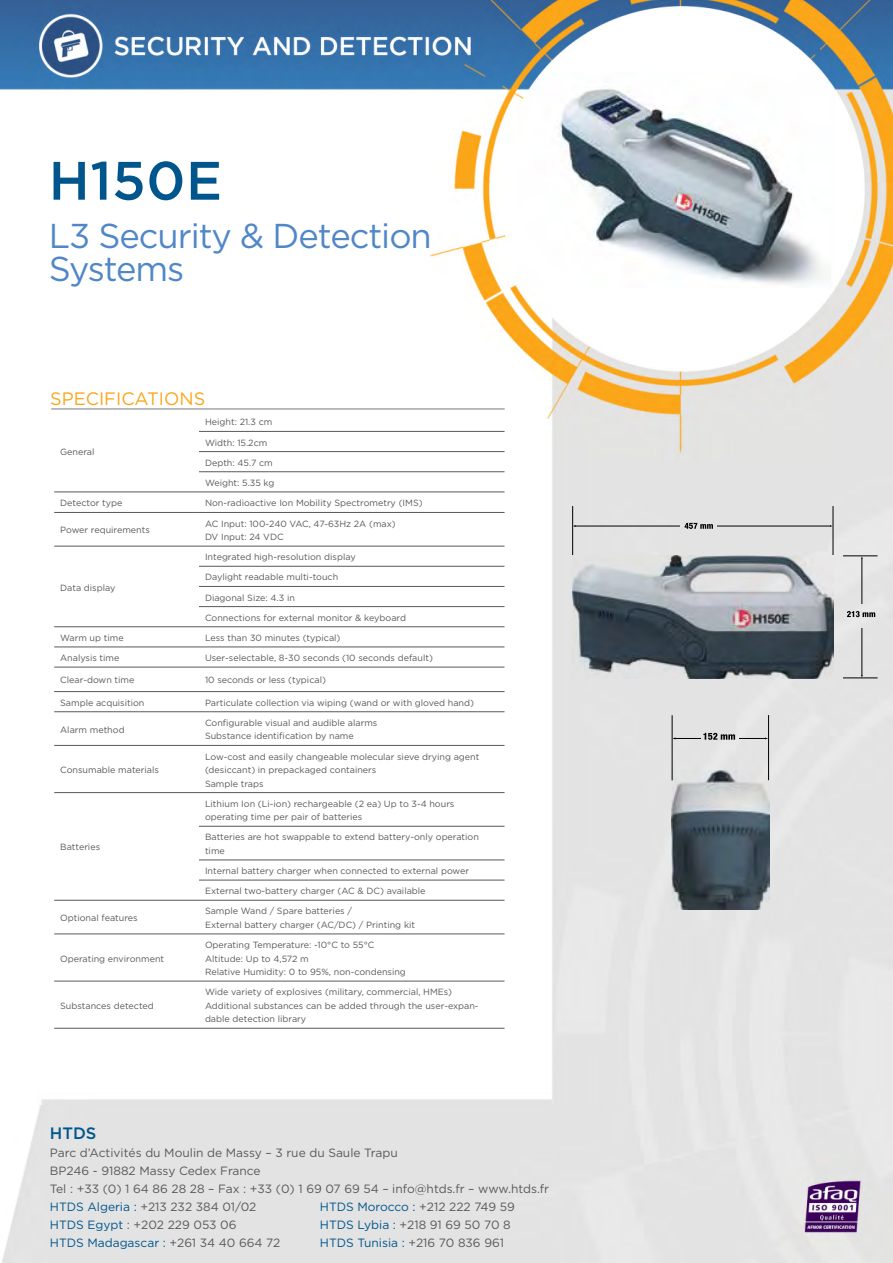
<style>
.page{position:relative;width:893px;height:1263px;background:#fff}
.page>*{position:absolute;margin:0;border:0;box-sizing:border-box;transform-origin:0 0}
.t1{font:500 54px "Gotham";letter-spacing:.01em;color:#00568c}
.t2{font:34.5px/33px "Gotham";letter-spacing:-.03em;color:#5087c7}
.t3{font:18px "Gotham";color:#faa61a}
.t4{font:500 16.5px "Gotham";color:#00568c}
.t5{font:12px "Gotham";color:#58595b}
.t6{font:12px "Gotham";color:#00568c}
.t7{font:9px/13.5px "Gotham";color:#58595b}
.s1{color:#58595b}
.s2{color:#00568c}
</style>
<div class="page">
<img style="left:0;top:0;width:893px;height:1263px">
<div style="left:508px;top:9px;width:349px;height:359px;background:#fff;border-radius:50%"></div>
<hr style="left:51px;top:408px;width:454px;height:2px;background:#a5a7aa">
<hr style="left:199px;top:431px;width:305px;height:1px;background:#58595b">
<hr style="left:199px;top:451px;width:305px;height:1px;background:#58595b">
<hr style="left:199px;top:471px;width:305px;height:1px;background:#58595b">
<hr style="left:54px;top:492px;width:145px;height:1px;background:#58595b">
<hr style="left:199px;top:492px;width:305px;height:1px;background:#58595b">
<hr style="left:54px;top:512px;width:145px;height:1px;background:#58595b">
<hr style="left:199px;top:512px;width:305px;height:1px;background:#58595b">
<hr style="left:54px;top:546px;width:145px;height:1px;background:#58595b">
<hr style="left:199px;top:546px;width:305px;height:1px;background:#58595b">
<hr style="left:199px;top:566px;width:305px;height:1px;background:#58595b">
<hr style="left:199px;top:586px;width:305px;height:1px;background:#58595b">
<hr style="left:199px;top:606px;width:305px;height:1px;background:#58595b">
<hr style="left:54px;top:626px;width:145px;height:1px;background:#58595b">
<hr style="left:199px;top:626px;width:305px;height:1px;background:#58595b">
<hr style="left:54px;top:647px;width:145px;height:1px;background:#58595b">
<hr style="left:199px;top:647px;width:305px;height:1px;background:#58595b">
<hr style="left:54px;top:667px;width:145px;height:1px;background:#58595b">
<hr style="left:199px;top:667px;width:305px;height:1px;background:#58595b">
<hr style="left:54px;top:691px;width:145px;height:1px;background:#58595b">
<hr style="left:199px;top:691px;width:305px;height:1px;background:#58595b">
<hr style="left:54px;top:711px;width:145px;height:1px;background:#58595b">
<hr style="left:199px;top:711px;width:305px;height:1px;background:#58595b">
<hr style="left:54px;top:745px;width:145px;height:1px;background:#58595b">
<hr style="left:199px;top:745px;width:305px;height:1px;background:#58595b">
<hr style="left:54px;top:792px;width:145px;height:1px;background:#58595b">
<hr style="left:199px;top:792px;width:305px;height:1px;background:#58595b">
<hr style="left:199px;top:826px;width:305px;height:1px;background:#58595b">
<hr style="left:199px;top:860px;width:305px;height:1px;background:#58595b">
<hr style="left:199px;top:880px;width:305px;height:1px;background:#58595b">
<hr style="left:54px;top:900px;width:145px;height:1px;background:#58595b">
<hr style="left:199px;top:900px;width:305px;height:1px;background:#58595b">
<hr style="left:54px;top:934px;width:145px;height:1px;background:#58595b">
<hr style="left:199px;top:934px;width:305px;height:1px;background:#58595b">
<hr style="left:54px;top:981px;width:145px;height:1px;background:#58595b">
<hr style="left:199px;top:981px;width:305px;height:1px;background:#58595b">
<hr style="left:54px;top:1028px;width:145px;height:1px;background:#58595b">
<hr style="left:199px;top:1028px;width:305px;height:1px;background:#58595b">
<img style="left:519px;top:72px;width:316px;height:215px">
<img style="left:672px;top:771px;width:98px;height:139px">
<hr style="left:674px;top:738px;width:92px;height:1px;background:#000">
<hr style="left:768px;top:715px;width:1px;height:65px;background:#000">
<hr style="left:672px;top:715px;width:1px;height:65px;background:#000">
<div style="left:701px;top:731px;width:38px;height:16px;background:#e4e4e4"></div>
<svg style="left:703px;top:733px;width:32px;height:7px"></svg>
<hr style="left:833px;top:506px;width:1px;height:58px;background:#000">
<hr style="left:572px;top:506px;width:1px;height:58px;background:#000">
<img style="left:572px;top:556px;width:261px;height:122px">
<hr style="left:862px;top:558px;width:1px;height:118px;background:#000">
<hr style="left:843px;top:556px;width:34px;height:1px;background:#000">
<div style="left:851px;top:604px;width:21px;height:24px;background:#e7e7e7"></div>
<svg style="left:847px;top:611px;width:28px;height:6px"></svg>
<hr style="left:574px;top:526px;width:256px;height:1px;background:#000">
<hr style="left:843px;top:678px;width:34px;height:1px;background:#000">
<svg style="left:680px;top:521px;width:37px;height:11px"></svg>
<svg style="left:685px;top:523px;width:28px;height:6px"></svg>
<h1 class="t1" style="left:49px;top:150px;width:175px">H150E</h1>
<h2 class="t2" style="left:49px;top:218px;width:385px">3L Security &amp; Detection<br>Systems</h2>
<h3 class="t3" style="left:50px;top:389px;width:156px">SPECIFICATIONS</h3>
<p class="t7" style="left:60px;top:445px;width:36px">General</p>
<p class="t7" style="left:60px;top:496px;width:64px">Detector type</p>
<p class="t7" style="left:60px;top:523px;width:91px">Power requirements</p>
<p class="t7" style="left:60px;top:580px;width:57px">Data display</p>
<p class="t7" style="left:60px;top:631px;width:65px">Warm up time</p>
<p class="t7" style="left:60px;top:651px;width:61px">Analysis time</p>
<p class="t7" style="left:60px;top:673px;width:76px">Clear-down time</p>
<p class="t7" style="left:60px;top:696px;width:86px">Sample acquisition</p>
<p class="t7" style="left:60px;top:722px;width:66px">Alarm method</p>
<p class="t7" style="left:60px;top:763px;width:100px">Consumable materials</p>
<p class="t7" style="left:60px;top:840px;width:41px">Batteries</p>
<p class="t7" style="left:60px;top:911px;width:79px">Optional features</p>
<p class="t7" style="left:60px;top:951px;width:105px">Operating environment</p>
<p class="t7" style="left:60px;top:999px;width:95px">Substances detected</p>
<p class="t7" style="left:205px;top:415px;width:69px">Height: 21.3 cm</p>
<p class="t7" style="left:205px;top:435px;width:64px">Width: 15.2cm</p>
<p class="t7" style="left:205px;top:456px;width:69px">Depth: 45.7 cm</p>
<p class="t7" style="left:205px;top:476px;width:71px">Weight: 5.35 kg</p>
<p class="t7" style="left:205px;top:496px;width:219px">Non-radioactive Ion Mobility Spectrometry (IMS(</p>
<p class="t7" style="left:205px;top:516px;width:192px">AC Input: 100-240 VAC, 47-63Hz A2 (max(</p>
<p class="t7" style="left:205px;top:530px;width:80px">DV Input: 24 VDC</p>
<p class="t7" style="left:205px;top:550px;width:152px">Integrated high-resolution display</p>
<p class="t7" style="left:205px;top:570px;width:135px">Daylight readable multi-touch</p>
<p class="t7" style="left:205px;top:590px;width:91px">Diagonal Size: 4.3 in</p>
<p class="t7" style="left:205px;top:611px;width:203px">Connections for external monitor &amp; keyboard</p>
<p class="t7" style="left:205px;top:631px;width:137px">Less than 30 minutes (typical(</p>
<p class="t7" style="left:205px;top:651px;width:229px">User-selectable, 8-30 seconds (10 seconds default(</p>
<p class="t7" style="left:205px;top:673px;width:122px">10 seconds or less (typical(</p>
<p class="t7" style="left:205px;top:696px;width:270px">Particulate collection via wiping (wand or with gloved hand(</p>
<p class="t7" style="left:205px;top:716px;width:174px">Configurable visual and audible alarms</p>
<p class="t7" style="left:205px;top:729px;width:150px">Substance identification by name</p>
<p class="t7" style="left:205px;top:749px;width:276px">Low-cost and easily changeable molecular sieve drying agent (desiccant) in prepackaged containers<br>Sample traps</p>
<p class="t7" style="left:205px;top:797px;width:251px">Lithium Ion (Li-ion) rechargeable (2 ea) Up to 3-4 hours operating time per pair of batteries</p>
<p class="t7" style="left:205px;top:830px;width:275px">Batteries are hot swappable to extend battery-only operation time</p>
<p class="t7" style="left:205px;top:864px;width:266px">Internal battery charger when connected to external power</p>
<p class="t7" style="left:205px;top:884px;width:222px">External two-battery charger (AC &amp; DC) available</p>
<p class="t7" style="left:205px;top:904px;width:149px">Sample Wand / Spare batteries /</p>
<p class="t7" style="left:205px;top:918px;width:212px">External battery charger (AC/DC) / Printing kit</p>
<p class="t7" style="left:205px;top:938px;width:202px">Operating Temperature: -10°C to 55°C<br>Altitude: Up to 4,572 m<br>Relative Humidity 0: to 95%, non-condensing</p>
<p class="t7" style="left:205px;top:985px;width:249px">Wide variety of explosives (military, commercial, HMEs(</p>
<p class="t7" style="left:205px;top:1012px;width:103px">dable detection library</p>
<p class="t7" style="left:205px;top:999px;width:275px">Additional substances can be added through the user-expan-</p>
<h3 class="t4" style="left:50px;top:1123px;width:48px">HTDS</h3>
<h3 class="t5" style="left:50px;top:1146px;width:349px">Parc d’Activités du Moulin de Massy – 3 rue du Saule Trapu</h3>
<h3 class="t5" style="left:50px;top:1164px;width:212px">BP246 - 91882 Massy Cedex France</h3>
<h3 class="t5" style="left:50px;top:1182px;width:501px">Tel : +33 (0) 1 64 86 28 28 – Fax : +33 (0) 1 69 07 69 54 – info@htds f r. – www.htds f r.</h3>
<h3 class="t6" style="left:320px;top:1200px;width:196px">HTDS Morocco : <span class="s1">+212 222 749 59</span></h3>
<h3 class="t5" style="left:50px;top:1200px;width:208px"><span class="s2">HTDS Algeria :</span> +213 232 384 01/02</h3>
<h3 class="t5" style="left:50px;top:1218px;width:188px"><span class="s2">HTDS Egypt</span> : +202 229 053 06</h3>
<h3 class="t6" style="left:50px;top:1236px;width:232px">HTDS Madagascar : <span class="s1">+261 34 40 664 72</span></h3>
<h3 class="t5" style="left:320px;top:1218px;width:192px"><span class="s2">HTDS Lybia :</span> +218 91 69 50 70 8</h3>
<h3 class="t6" style="left:320px;top:1236px;width:185px">HTDS Tunisia : <span class="s1">+216 70 836 961</span></h3>
</div>
